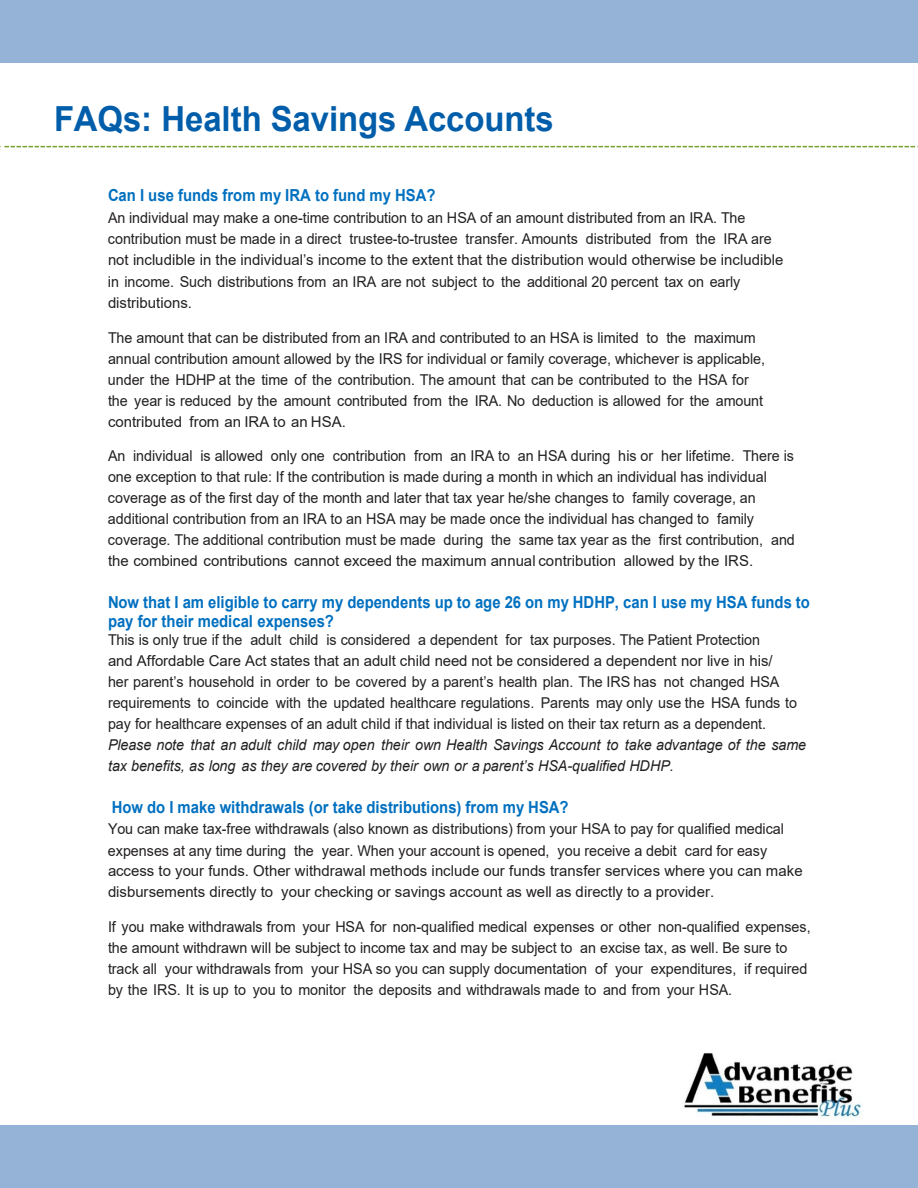
<style>
.page{position:relative;width:918px;height:1188px;background:#fff}
.page>*{position:absolute;margin:0;border:0;box-sizing:border-box;transform-origin:0 0}
.t1{font:700 34.5px "Arial";letter-spacing:-.005em;color:#005daa;scale:.95 1}
.t2{font:700 16.5px/18.9px "Arial";color:#0070c0;scale:.9 1}
.t3{font:15px/21px "Arial";letter-spacing:-.005em;color:#221f1f;scale:.96 1}
.s1{font-style:italic}
</style>
<div class="page">
<div style="left:0;top:0;width:918px;height:63px;background:#95b3d7"></div>
<svg style="left:0;top:146px;width:918px;height:1px"></svg>
<div style="left:0;top:1125px;width:918px;height:63px;background:#95b3d7"></div>
<img style="left:684px;top:1053px;width:178px;height:65px">
<h1 class="t1" style="left:54px;top:94px;width:528px">FAQs: Health Savings Accounts</h1>
<h1 class="t2" style="left:108px;top:186px;width:365px">Can I use funds from my IRA to fund my HSA?</h1>
<p class="t3" style="left:108px;top:207px;width:705px">An individual may make a one-time contribution to an HSA of an amount distributed from an IRA. The contribution must be made in a direct trustee-to-trustee transfer. Amounts distributed from the IRA are not includible in the individual’s income to the extent that the distribution would otherwise be includible in income. Such distributions from an IRA are not subject to the additional 20 percent tax on early distributions.</p>
<p class="t3" style="left:108px;top:327px;width:686px">The amount that can be distributed from an IRA and contributed to an HSA is limited to the maximum annual contribution amount allowed by the IRS for individual or family coverage, whichever is applicable, under the HDHP at the time of the contribution. The amount that can be contributed to the HSA for</p>
<p class="t3" style="left:108px;top:390px;width:684px">the year is reduced by the amount contributed from the IRA. No deduction is allowed for the amount contributed from an IRA to an HSA.</p>
<p class="t3" style="left:108px;top:445px;width:717px">An individual is allowed only one contribution from an IRA to an HSA during his or her lifetime. There is one exception to that rule: If the contribution is made during a month in which an individual has individual coverage as of the first day of the month and later that tax year he/she changes to family coverage, an additional contribution from an IRA to an HSA may be made once the individual has changed to family coverage. The additional contribution must be made during the same tax year as the first contribution, and the combined contributions cannot exceed the maximum annual contribution allowed by the IRS.</p>
<h1 class="t2" style="left:108px;top:593px;width:781px">Now that I am eligible to carry my dependents up to age 26 on my HDHP, can I use my HSA funds to pay for their medical expenses?</h1>
<p class="t3" style="left:108px;top:629px;width:701px">This is only true if the adult child is considered a dependent for tax purposes. The Patient Protection and Affordable Care Act states that an adult child need not be considered a dependent nor live in his/ her parent’s household in order to be covered by a parent’s health plan. The IRS has not changed HSA</p>
<p class="t3" style="left:108px;top:692px;width:729px">requirements to coincide with the updated healthcare regulations. Parents may only use the HSA funds to pay for healthcare expenses of an adult child if that individual is listed on their tax return as a dependent.<br><span class="s1">Please note that an adult child may open their own Health Savings Account to take advantage of the same tax benefits, as long as they are covered by their own or a parent’s HSA-qualified HDHP.</span></p>
<h1 class="t2" style="left:112px;top:798px;width:509px">How do I make withdrawals (or take distributions) from my HSA?</h1>
<p class="t3" style="left:108px;top:819px;width:725px">You can make tax-free withdrawals (also known as distributions) from your HSA to pay for qualified medical expenses at any time during the year. When your account is opened, you receive a debit card for easy access to your funds. Other withdrawal methods include our funds transfer services where you can make disbursements directly to your checking or savings account as well as directly to a provider.</p>
<p class="t3" style="left:108px;top:916px;width:734px">If you make withdrawals from your HSA for non-qualified medical expenses or other non-qualified expenses, the amount withdrawn will be subject to income tax and may be subject to an excise tax, as well. Be sure to track all your withdrawals from your HSA so you can supply documentation of your expenditures, if required by the IRS. It is up to you to monitor the deposits and withdrawals made to and from your HSA.</p>
</div>
